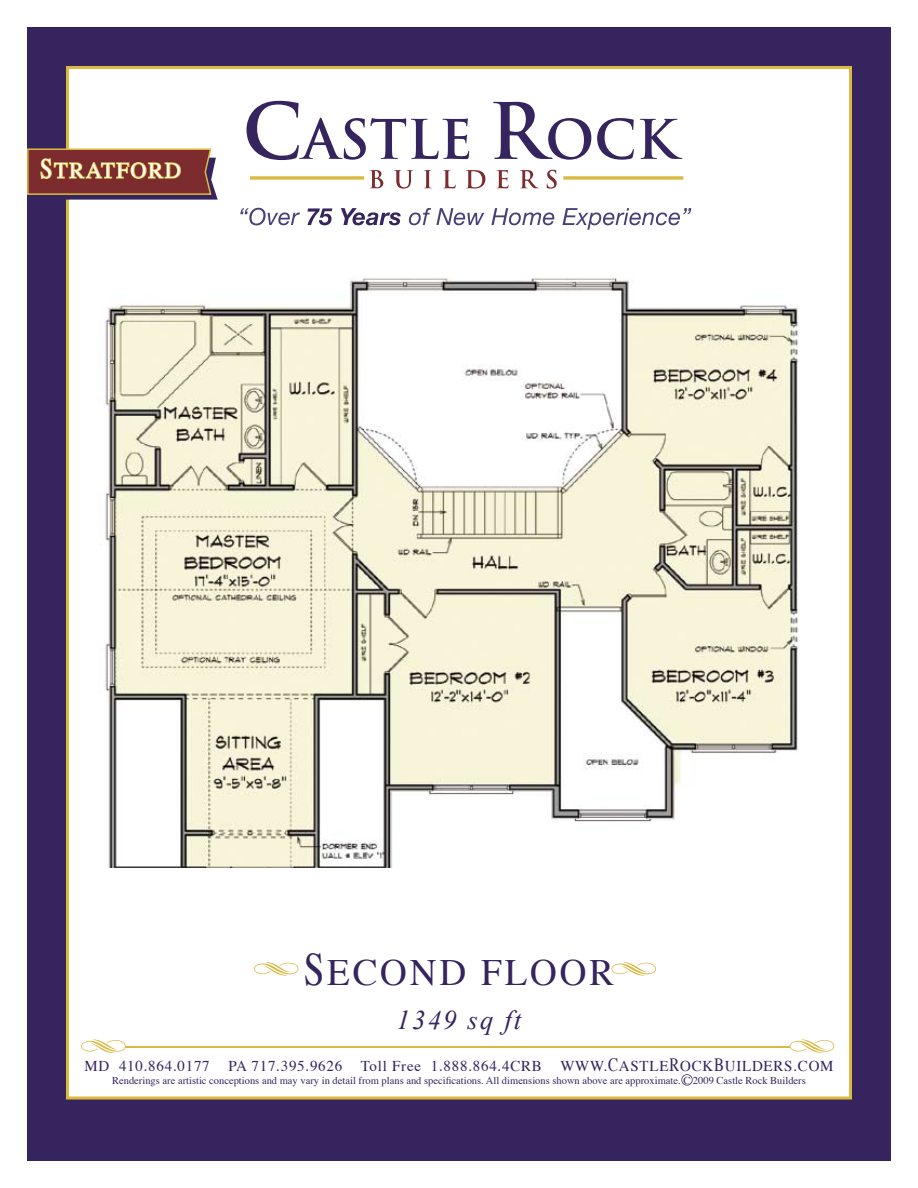
<style>
.page{position:relative;width:918px;height:1188px;background:#fff}
.page>*{position:absolute;margin:0;border:0;box-sizing:border-box;transform-origin:0 0}
.t1{font:37.2px "Times";letter-spacing:.075em;color:#35245e}
.t2{font:italic 27px "Times New Roman";letter-spacing:.075em;color:#35245e}
.t3{font:22.35px "Times";letter-spacing:.075em;color:#fff}
.t4{font:15px "Times";letter-spacing:.05em;color:#35245e}
.t5{font:10.5px "Times";color:#35245e}
.s1{font-size:27.9px}
.s2{font-size:46.5px}
.s3{font-size:18.75px}
</style>
<div class="page">
<div style="left:27px;top:27px;width:864px;height:1134px;background:#35245e"></div>
<div style="left:66px;top:66px;width:786px;height:1034px;background:#fff"></div>
<hr style="left:126px;top:1046px;width:664px;height:1px;background:#dcba3f">
<svg style="left:81px;top:1039px;width:45px;height:14px"></svg>
<svg style="left:790px;top:1039px;width:44px;height:14px"></svg>
<svg style="left:681px;top:1074px;width:12px;height:12px"></svg>
<svg style="left:247px;top:101px;width:222px;height:59px"></svg>
<svg style="left:493px;top:102px;width:98px;height:58px"></svg>
<svg style="left:597px;top:118px;width:37px;height:42px"></svg>
<svg style="left:640px;top:119px;width:42px;height:40px"></svg>
<svg style="left:370px;top:170px;width:13px;height:18px"></svg>
<svg style="left:394px;top:170px;width:19px;height:19px"></svg>
<svg style="left:424px;top:170px;width:8px;height:18px"></svg>
<svg style="left:443px;top:170px;width:13px;height:18px"></svg>
<svg style="left:466px;top:170px;width:19px;height:18px"></svg>
<svg style="left:496px;top:170px;width:13px;height:18px"></svg>
<svg style="left:520px;top:170px;width:19px;height:18px"></svg>
<svg style="left:547px;top:170px;width:10px;height:19px"></svg>
<svg style="left:250px;top:176px;width:114px;height:4px"></svg>
<svg style="left:563px;top:176px;width:120px;height:4px"></svg>
<svg style="left:240px;top:208px;width:60px;height:17px"></svg>
<svg style="left:307px;top:208px;width:25px;height:17px"></svg>
<svg style="left:341px;top:208px;width:60px;height:17px"></svg>
<svg style="left:409px;top:208px;width:75px;height:17px"></svg>
<svg style="left:491px;top:208px;width:63px;height:17px"></svg>
<svg style="left:562px;top:208px;width:129px;height:22px;background:#d5d4e0"></svg>
<svg style="left:27px;top:148px;width:191px;height:52px;background:#8a4c3e"></svg>
<svg style="left:611px;top:962px;width:45px;height:14px"></svg>
<svg style="left:254px;top:962px;width:44px;height:14px"></svg>
<img style="left:88px;top:247px;width:752px;height:620px">
<h3 class="t3" style="left:40px;top:156px;width:142px"><span class="s1">S</span>TRATFORD</h3>
<h1 class="t1" style="left:304px;top:949px;width:312px"><span class="s2">S</span>ECOND FLOOR</h1>
<h2 class="t2" style="left:397px;top:1005px;width:126px">1349 sq ft</h2>
<h3 class="t4" style="left:84px;top:1057px;width:127px">MD 410.864.0177</h3>
<h3 class="t4" style="left:229px;top:1057px;width:607px">PA 717.395.9626 Toll Free 1.888.864.4CRB WWW.<span class="s3">C</span>ASTLE<span class="s3">R</span>OCK<span class="s3">B</span>UILDERS.COM</h3>
<p class="t5" style="left:112px;top:1073px;width:695px">Renderings are artistic conceptions and may vary in detail from plans and specifications. All dimensions shown above are approximate. C 2009 Castle Rock Builders</p>
</div>
